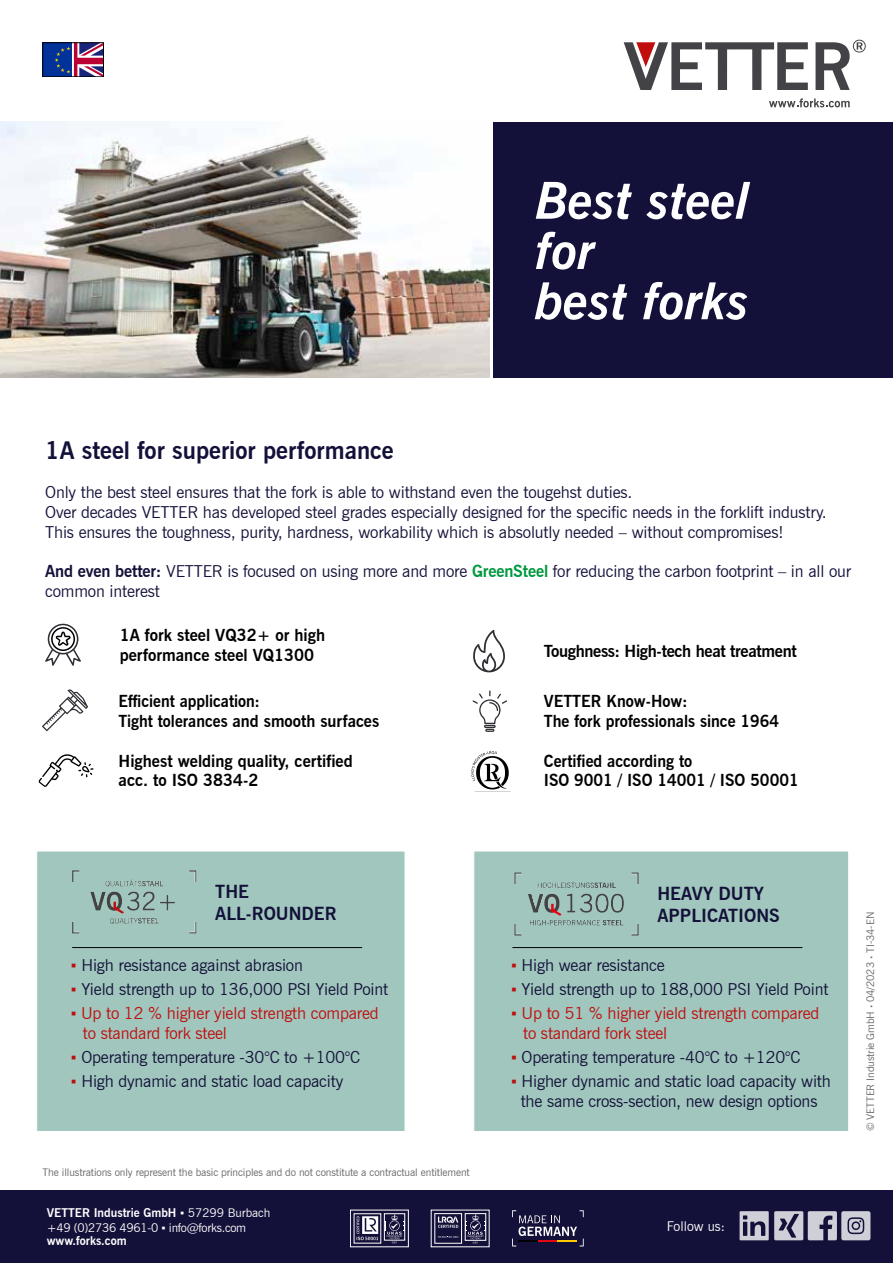
<style>
.page{position:relative;width:893px;height:1263px;background:#fff}
.page>*{position:absolute;margin:0;border:0;box-sizing:border-box;transform-origin:0 0}
.t1{font:italic 700 51px/50.2px "News Gothic BT";color:#fff}
.t2{font:700 24px "News Gothic BT";color:#131139}
.t3{font:700 18px/21.6px "News Gothic BT";color:#131139}
.t4{font:16.5px/19.8px "News Gothic BT";letter-spacing:-.01em;color:#131139}
.t5{font:700 16.5px/19.8px "News Gothic BT";color:#000}
.t6{font:16.5px/19.8px "News Gothic BT";letter-spacing:-.01em;color:#bf0e0e}
.t7{font:700 16.5px/19.8px "News Gothic BT";color:#000;scale:.96 1}
.t8{font:700 16.5px "News Gothic BT";letter-spacing:-.02em;color:#000}
.t9{font:13.5px "News Gothic BT";color:#fff}
.t10{font:12px/14px "News Gothic BT";letter-spacing:-.02em;color:#fff}
.t11{font:10.5px "News Gothic BT";letter-spacing:-.01em;color:#69666a}
.s1{font-weight:700}
.s2{font-weight:700;color:#00983f}
.s3{font-family:"Arial";color:#bf0e0e}
.s4{font-family:"Arial"}
.s5{font-family:"News Gothic Std";font-weight:700}
</style>
<div class="page">
<div style="left:0;top:1191px;width:893px;height:72px;background:#131139"></div>
<div style="left:36px;top:851px;width:369px;height:281px;background:#a1c6bd;border:1px solid #fff"></div>
<div style="left:493px;top:122px;width:400px;height:255px;background:#131139"></div>
<img style="left:0;top:122px;width:490px;height:255px">
<svg style="left:45px;top:624px;width:36px;height:42px"></svg>
<svg style="left:471px;top:751px;width:38px;height:38px"></svg>
<svg style="left:473px;top:690px;width:34px;height:42px"></svg>
<svg style="left:473px;top:630px;width:32px;height:42px"></svg>
<svg style="left:38px;top:754px;width:56px;height:33px"></svg>
<svg style="left:42px;top:689px;width:46px;height:42px"></svg>
<svg style="left:114px;top:902px;width:10px;height:12px"></svg>
<img style="left:72px;top:870px;width:124px;height:32px">
<hr style="left:72px;top:947px;width:290px;height:1px;background:#000">
<div style="left:473px;top:851px;width:376px;height:281px;background:#a1c6bd;border:1px solid #fff"></div>
<hr style="left:512px;top:947px;width:290px;height:1px;background:#000">
<svg style="left:551px;top:904px;width:11px;height:12px"></svg>
<img style="left:514px;top:872px;width:124px;height:16px">
<svg style="left:740px;top:1211px;width:130px;height:29px"></svg>
<div style="left:350px;top:1210px;width:59px;height:37px;border:1px solid #fff"></div>
<div style="left:384px;top:1213px;width:21px;height:27px;border:1px solid #fff"></div>
<svg style="left:385px;top:1214px;width:20px;height:29px"></svg>
<svg style="left:357px;top:1216px;width:21px;height:24px"></svg>
<div style="left:435px;top:1213px;width:27px;height:30px;border:1px solid #fff"></div>
<div style="left:465px;top:1213px;width:21px;height:27px;border:1px solid #fff"></div>
<svg style="left:465px;top:1214px;width:21px;height:29px"></svg>
<svg style="left:438px;top:1216px;width:20px;height:12px"></svg>
<svg style="left:438px;top:1236px;width:20px;height:2px"></svg>
<svg style="left:512px;top:1210px;width:72px;height:36px"></svg>
<svg style="left:769px;top:98px;width:81px;height:9px"></svg>
<svg style="left:815px;top:40px;width:51px;height:50px"></svg>
<svg style="left:624px;top:42px;width:184px;height:48px"></svg>
<div style="left:43px;top:43px;width:29px;height:34px;background:#039"></div>
<svg style="left:55px;top:45px;width:47px;height:30px"></svg>
<div style="left:43px;top:43px;width:61px;height:34px;border:1px solid #000"></div>
<h1 class="t1" style="left:536px;top:175px;width:215px">Best steel for<br>best forks</h1>
<h2 class="t2" style="left:45px;top:435px;width:350px">1A steel for superior performance</h2>
<p class="t4" style="left:45px;top:482px;width:783px">Only the best steel ensures that the fork is able to withstand even the tougehst duties.<br>Over decades VETTER has developed steel grades especially designed for the specific needs in the forklift industry.<br>This ensures the toughness, purity, hardness, workability which is absolutly needed – without compromises!</p>
<p class="t4" style="left:45px;top:561px;width:808px"><span class="s1">And even better:</span> VETTER is focused on using more and more <span class="s2">GreenSteel</span> for reducing the carbon footprint – in all our common interest</p>
<p class="t5" style="left:120px;top:625px;width:207px">1A fork steel VQ32+ or high performance steel VQ1300</p>
<p class="t7" style="left:119px;top:691px;width:273px">Efficient application:<br>Tight tolerances and smooth surfaces</p>
<p class="t5" style="left:119px;top:751px;width:236px">Highest welding quality, certified acc. to ISO 3834-2</p>
<p class="t8" style="left:544px;top:641px;width:254px">Toughness: High-tech heat treatment</p>
<p class="t5" style="left:544px;top:691px;width:237px">VETTER Know-How:<br>The fork professionals since 1964</p>
<p class="t5" style="left:544px;top:751px;width:256px">Certified according to<br>ISO 9001 / ISO 14001 / ISO 50001</p>
<p class="t3" style="left:215px;top:880px;width:123px">THE<br>ALL-ROUNDER</p>
<p class="t4" style="left:71px;top:955px;width:234px"><span class="s3">▪</span> High resistance against abrasion</p>
<p class="t4" style="left:71px;top:979px;width:319px"><span class="s3">▪</span> Yield strength up to 136,000 PSI Yield Point</p>
<p class="t6" style="left:83px;top:1003px;width:297px;text-indent:-12px"><span class="s4">▪</span> Up to 12 % higher yield strength compared to standard fork steel</p>
<p class="t4" style="left:71px;top:1047px;width:291px"><span class="s3">▪</span> Operating temperature -30°C to +100°C</p>
<p class="t4" style="left:71px;top:1071px;width:274px"><span class="s3">▪</span> High dynamic and static load capacity</p>
<p class="t11" style="left:43px;top:1166px;width:429px">The illustrations only represent the basic principles and do not constitute a contractual entitlement</p>
<p class="t10" style="left:47px;top:1206px;width:225px"><span class="s1">VETTER Industrie GmbH</span> <span class="s4">▪</span> 57299 Burbach +49 (0)2736 4961-0 <span class="s4">▪</span> info@forks.com <span class="s1">www.forks.com</span></p>
<p class="t3" style="left:657px;top:883px;width:124px">HEAVY DUTY<br>APPLICATIONS</p>
<p class="t4" style="left:511px;top:955px;width:155px"><span class="s3">▪</span> High wear resistance</p>
<p class="t4" style="left:511px;top:979px;width:319px"><span class="s3">▪</span> Yield strength up to 188,000 PSI Yield Point</p>
<p class="t6" style="left:523px;top:1003px;width:298px;text-indent:-12px"><span class="s4">▪</span> Up to 51 % higher yield strength compared to standard fork steel</p>
<p class="t4" style="left:511px;top:1047px;width:291px"><span class="s3">▪</span> Operating temperature -40°C to +120°C</p>
<p class="t4" style="left:511px;top:1071px;width:321px;text-align:center"><span class="s3">▪</span> Higher dynamic and static load capacity with the same cross-section, new design options</p>
<p class="t9" style="left:667px;top:1218px;width:60px">Follow us:</p>
<p class="t11" style="left:864px;top:1131px;width:221px;rotate:-90deg">© VETTER Industrie GmbH <span class="s5">·</span> 04/2023 <span class="s5">·</span> TI-34-EN</p>
</div>
